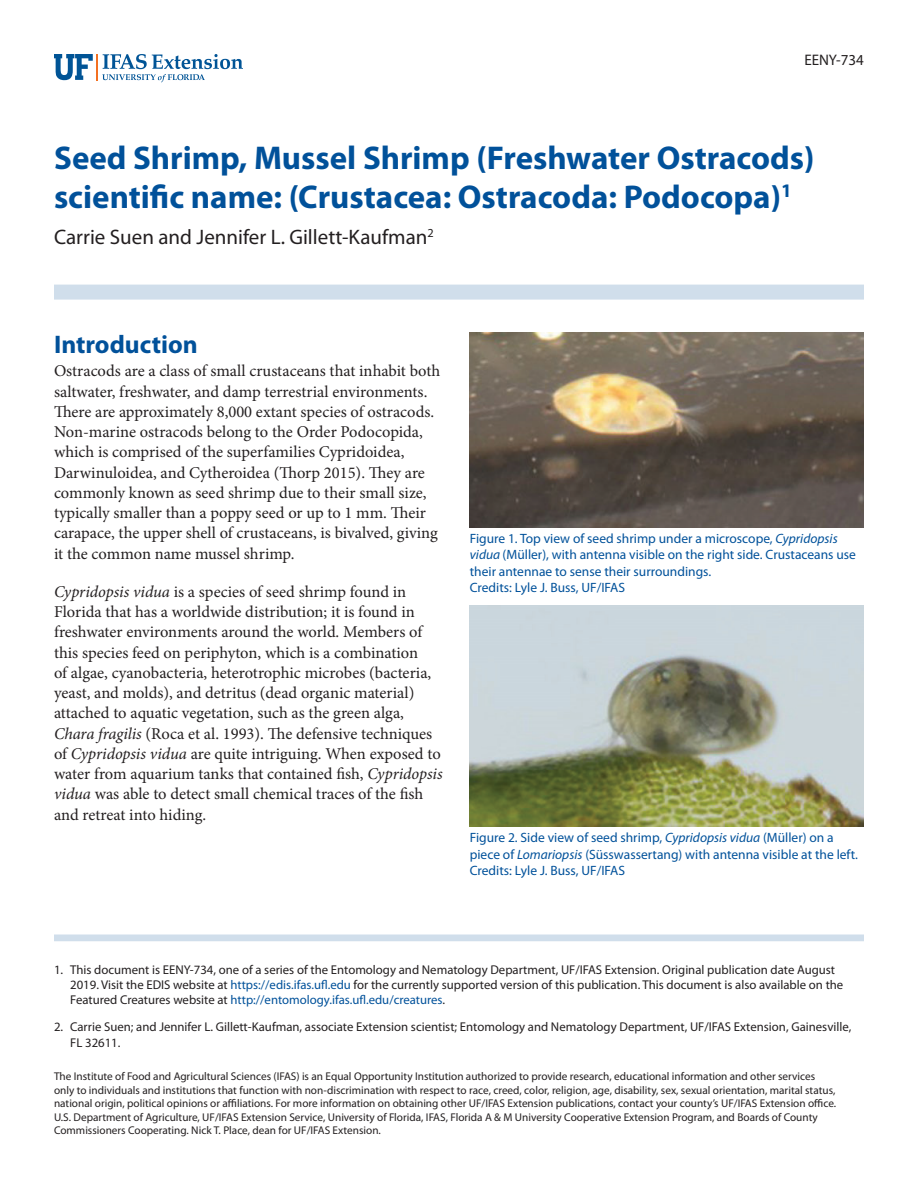
<style>
.page{position:relative;width:918px;height:1188px;background:#fff}
.page>*{position:absolute;margin:0;border:0;box-sizing:border-box;transform-origin:0 0}
.TitleRegular{font:700 33px/39.6px "Myriad Pro";color:#01519a}
.SectionHeading0{font:700 25.5px "Myriad Pro";color:#01519a}
.Author{font:21px "Myriad Pro";color:#231f20}
.Paragraph{font:16.5px/20.2px "Minion Pro";color:#231f20}
.PubNumber{font:15.3px "Myriad Pro";color:#231f20}
.FigureCaption{font:13.5px/16.5px "Myriad Pro";color:#01519a}
.t1{font:12.75px/15.3px "Myriad Pro";color:#231f20}
.Disclaimer{font:11.25px/13.5px "Myriad Pro";color:#231f20}
.s1{font-style:italic}
.s2{color:#01519a}
</style>
<div class="page">
<svg style="left:54px;top:54px;width:189px;height:28px"></svg>
<div style="left:54px;top:285px;width:810px;height:15px;background:#d0deeb"></div>
<div style="left:54px;top:935px;width:810px;height:6px;background:#d0deeb"></div>
<img style="left:470px;top:333px;width:394px;height:194px">
<img style="left:470px;top:606px;width:394px;height:221px">
<p class="PubNumber" style="left:804px;top:51px;width:61px">EENY-734</p>
<p class="TitleRegular" style="left:54px;top:137px;width:762px">Seed Shrimp, Mussel Shrimp (Freshwater Ostracods) scientific name: (Crustacea: Ostracoda: Podocopa)<sup>1</sup></p>
<p class="Author" style="left:54px;top:224px;width:381px">Carrie Suen and Jennifer L. Gillett-Kaufman<sup>2</sup></p>
<p class="SectionHeading0" style="left:54px;top:328px;width:145px">Introduction</p>
<p class="Paragraph" style="left:54px;top:361px;width:388px">Ostracods are a class of small crustaceans that inhabit both saltwater, freshwater, and damp terrestrial environments.<br>There are approximately 8,000 extant species of ostracods.<br>Non-marine ostracods belong to the Order Podocopida, which is comprised of the superfamilies Cypridoidea, Darwinuloidea, and Cytheroidea (Thorp 2015). They are commonly known as seed shrimp due to their small size, typically smaller than a poppy seed or up to 1 mm. Their carapace, the upper shell of crustaceans, is bivalved, giving it the common name mussel shrimp.</p>
<p class="Paragraph" style="left:54px;top:582px;width:390px"><span class="s1">Cypridopsis vidua</span> is a species of seed shrimp found in Florida that has a worldwide distribution; it is found in freshwater environments around the world. Members of this species feed on periphyton, which is a combination<br>of algae, cyanobacteria, heterotrophic microbes (bacteria, yeast, and molds), and detritus (dead organic material) attached to aquatic vegetation, such as the green alga, <span class="s1">Chara fragilis</span> (Roca et al. 1993). The defensive techniques of <span class="s1">Cypridopsis vidua</span> are quite intriguing. When exposed to water from aquarium tanks that contained fish, <span class="s1">Cypridopsis vidua</span> was able to detect small chemical traces of the fish and retreat into hiding.</p>
<p class="FigureCaption" style="left:470px;top:530px;width:388px">Figure 1. Top view of seed shrimp under a microscope, <span class="s1">Cypridopsis vidua</span> (Müller), with antenna visible on the right side. Crustaceans use their antennae to sense their surroundings.</p>
<p class="FigureCaption" style="left:470px;top:579px;width:157px">Credits: Lyle J. Buss, UF/IFAS</p>
<p class="FigureCaption" style="left:470px;top:829px;width:390px">Figure 2. Side view of seed shrimp, <span class="s1">Cypridopsis vidua</span> (Müller) on a piece of <span class="s1">Lomariopsis</span> (Süsswassertang) with antenna visible at the left.</p>
<p class="FigureCaption" style="left:470px;top:862px;width:157px">Credits: Lyle J. Buss, UF/IFAS</p>
<p class="t1" style="left:70px;top:961px;width:775px;text-indent:-16px">1. This document is EENY-734, one of a series of the Entomology and Nematology Department, UF/IFAS Extension. Original publication date August<br>2019. Visit the EDIS website at <span class="s2">https://edis.ifas.ufl.edu</span> for the currently supported version of this publication. This document is also available on the<br>Featured Creatures website at <span class="s2">http://entomology.ifas.ufl.edu/creatures</span>.</p>
<p class="t1" style="left:70px;top:1019px;width:783px;text-indent:-16px">2. Carrie Suen; and Jennifer L. Gillett-Kaufman, associate Extension scientist; Entomology and Nematology Department, UF/IFAS Extension, Gainesville,<br>FL 32611.</p>
<p class="Disclaimer" style="left:54px;top:1069px;width:784px">The Institute of Food and Agricultural Sciences (IFAS) is an Equal Opportunity Institution authorized to provide research, educational information and other services only to individuals and institutions that function with non-discrimination with respect to race, creed, color, religion, age, disability, sex, sexual orientation, marital status, national origin, political opinions or affiliations. For more information on obtaining other UF/IFAS Extension publications, contact your county’s UF/IFAS Extension office.<br>U.S. Department of Agriculture, UF/IFAS Extension Service, University of Florida, IFAS, Florida A &amp; M University Cooperative Extension Program, and Boards of County Commissioners Cooperating. Nick T. Place, dean for UF/IFAS Extension.</p>
</div>
